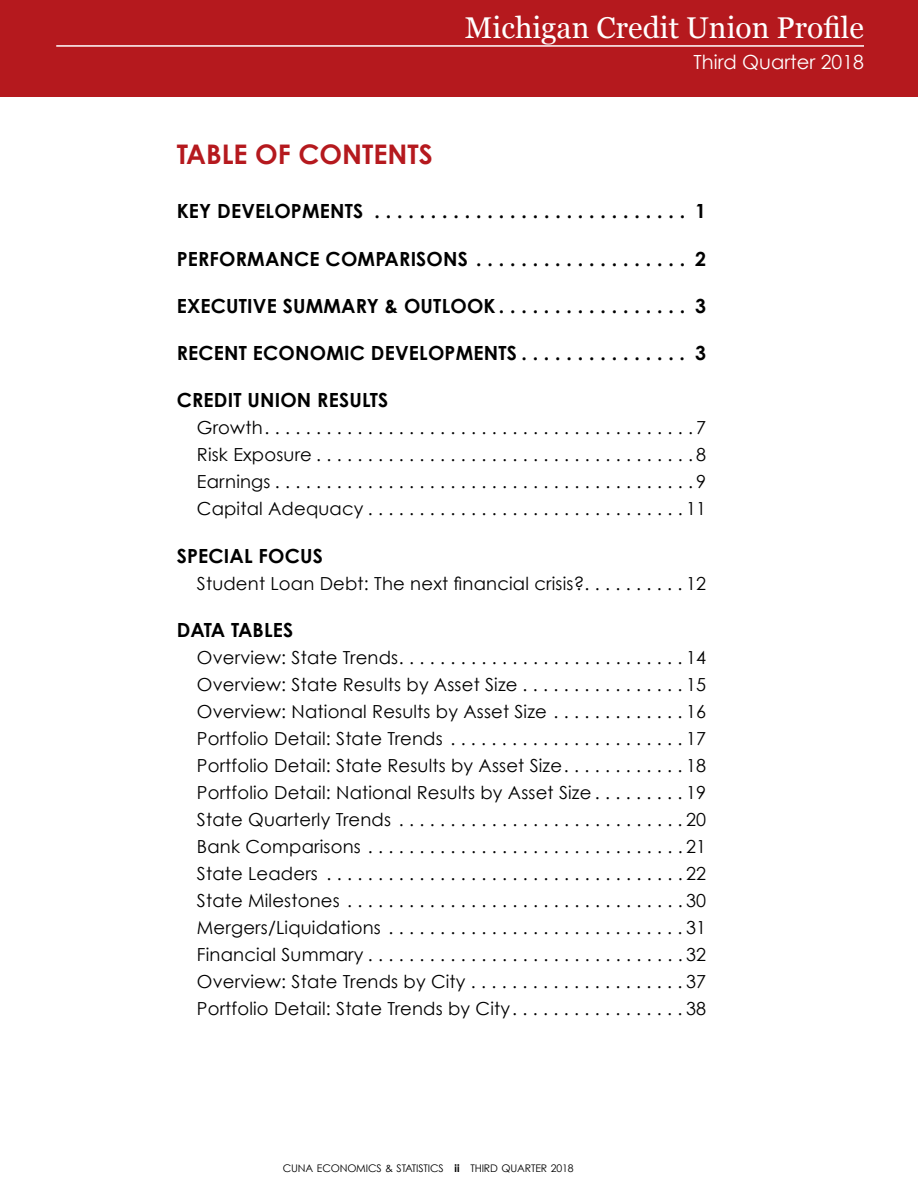
<style>
.page{position:relative;width:918px;height:1188px;background:#fff}
.page>*{position:absolute;margin:0;border:0;box-sizing:border-box;transform-origin:0 0}
.t1{font:30px "Georgia";color:#fff}
.t2{font:700 27px "Century Gothic";color:#b5191e}
.TOC_Heads{font:700 19.5px "Century Gothic";letter-spacing:.01em;color:#000}
.t3{font:19.5px "Century Gothic";color:#fff}
.TOC_subhead{font:18px "Century Gothic";letter-spacing:.01em;color:#000}
.t4{font:10.5px "Century Gothic";letter-spacing:-.015em;color:#000}
.s1{font-weight:700}
</style>
<div class="page">
<div style="left:0;top:0;width:918px;height:97px;background:#b5191e"></div>
<hr style="left:56px;top:45px;width:808px;height:2px;background:#fff">
<h1 class="t1" style="left:465px;top:6px;width:401px">Michigan Credit Union Profile</h1>
<p class="t3" style="left:694px;top:50px;width:172px">Third Quarter 2018</p>
<p class="t2" style="left:177px;top:138px;width:258px">TABLE OF CONTENTS</p>
<p class="TOC_Heads" style="left:177px;top:199px;width:531px">KEY DEVELOPMENTS . . . . . . . . . . . . . . . . . . . . . . . . . . . . 1</p>
<p class="TOC_Heads" style="left:177px;top:246px;width:531px">PERFORMANCE COMPARISONS . . . . . . . . . . . . . . . . . . . 2</p>
<p class="TOC_Heads" style="left:177px;top:294px;width:531px">EXECUTIVE SUMMARY &amp; OUTLOOK . . . . . . . . . . . . . . . . . 3</p>
<p class="TOC_Heads" style="left:177px;top:341px;width:531px">RECENT ECONOMIC DEVELOPMENTS . . . . . . . . . . . . . . . 3</p>
<p class="TOC_Heads" style="left:177px;top:388px;width:213px">CREDIT UNION RESULTS</p>
<p class="TOC_subhead" style="left:197px;top:417px;width:511px">Growth . . . . . . . . . . . . . . . . . . . . . . . . . . . . . . . . . . . . . . . . . 7</p>
<p class="TOC_subhead" style="left:197px;top:444px;width:511px">Risk Exposure . . . . . . . . . . . . . . . . . . . . . . . . . . . . . . . . . . . . 8</p>
<p class="TOC_subhead" style="left:197px;top:471px;width:511px">Earnings . . . . . . . . . . . . . . . . . . . . . . . . . . . . . . . . . . . . . . . . 9</p>
<p class="TOC_subhead" style="left:197px;top:498px;width:511px">Capital Adequacy . . . . . . . . . . . . . . . . . . . . . . . . . . . . . . 11</p>
<p class="TOC_Heads" style="left:177px;top:543px;width:148px">SPECIAL FOCUS</p>
<p class="TOC_subhead" style="left:197px;top:572px;width:511px">Student Loan Debt: The next financial crisis? . . . . . . . . . 12</p>
<p class="TOC_Heads" style="left:177px;top:618px;width:118px">DATA TABLES</p>
<p class="TOC_subhead" style="left:197px;top:646px;width:511px">Overview: State Trends . . . . . . . . . . . . . . . . . . . . . . . . . . . 14</p>
<p class="TOC_subhead" style="left:197px;top:673px;width:511px">Overview: State Results by Asset Size . . . . . . . . . . . . . . . 15</p>
<p class="TOC_subhead" style="left:197px;top:700px;width:511px">Overview: National Results by Asset Size . . . . . . . . . . . . 16</p>
<p class="TOC_subhead" style="left:197px;top:727px;width:511px">Portfolio Detail: State Trends . . . . . . . . . . . . . . . . . . . . . . 17</p>
<p class="TOC_subhead" style="left:197px;top:754px;width:511px">Portfolio Detail: State Results by Asset Size . . . . . . . . . . . 18</p>
<p class="TOC_subhead" style="left:197px;top:781px;width:511px">Portfolio Detail: National Results by Asset Size . . . . . . . . 19</p>
<p class="TOC_subhead" style="left:197px;top:808px;width:511px">State Quarterly Trends . . . . . . . . . . . . . . . . . . . . . . . . . . . 20</p>
<p class="TOC_subhead" style="left:197px;top:835px;width:511px">Bank Comparisons . . . . . . . . . . . . . . . . . . . . . . . . . . . . . . 21</p>
<p class="TOC_subhead" style="left:197px;top:862px;width:511px">State Leaders . . . . . . . . . . . . . . . . . . . . . . . . . . . . . . . . . . 22</p>
<p class="TOC_subhead" style="left:197px;top:889px;width:511px">State Milestones . . . . . . . . . . . . . . . . . . . . . . . . . . . . . . . . 30</p>
<p class="TOC_subhead" style="left:197px;top:916px;width:511px">Mergers/Liquidations . . . . . . . . . . . . . . . . . . . . . . . . . . . . 31</p>
<p class="TOC_subhead" style="left:197px;top:943px;width:511px">Financial Summary . . . . . . . . . . . . . . . . . . . . . . . . . . . . . . 32</p>
<p class="TOC_subhead" style="left:197px;top:970px;width:511px">Overview: State Trends by City . . . . . . . . . . . . . . . . . . . . 37</p>
<p class="TOC_subhead" style="left:197px;top:997px;width:511px">Portfolio Detail: State Trends by City . . . . . . . . . . . . . . . . 38</p>
<p class="t4" style="left:283px;top:1161px;width:292px">CUNA ECONOMICS &amp; STATISTICS <span class="s1">ii</span> THIRD QUARTER 2018</p>
</div>
